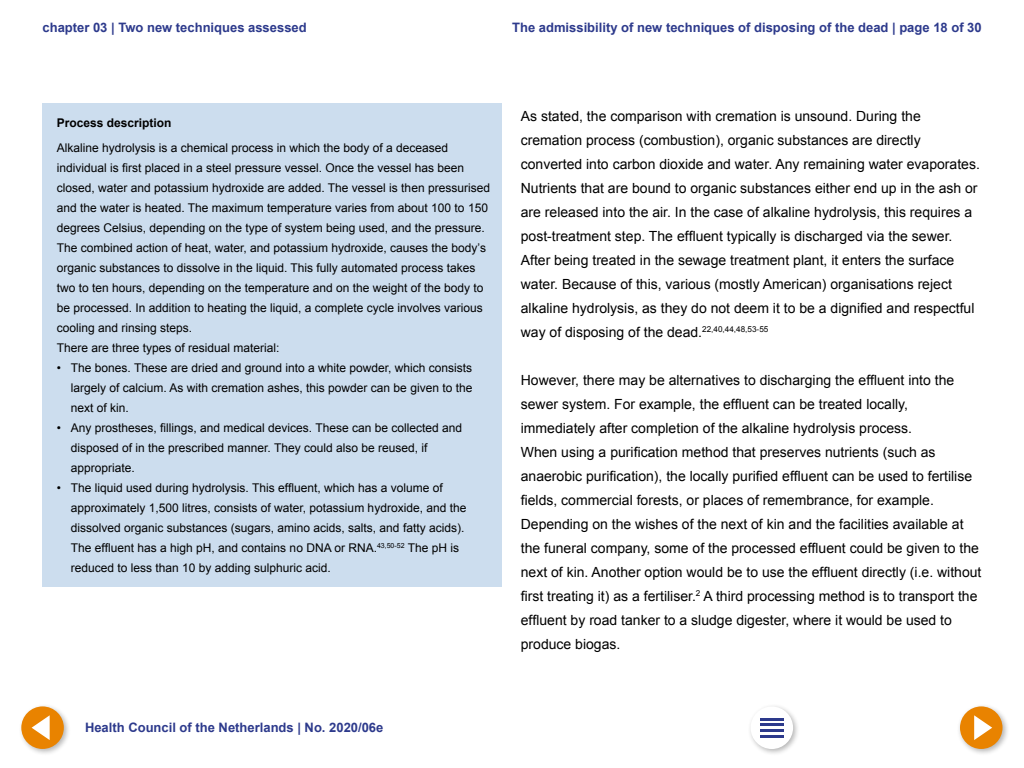
<style>
.page{position:relative;width:1024px;height:768px;background:#fff}
.page>*{position:absolute;margin:0;border:0;box-sizing:border-box;transform-origin:0 0}
.Platte_tekst{font:14px/24px "Arial";color:#000}
.t1{font:700 13px "Arial";color:#2d3a8c}
.Kadertekst{font:12px/20px "Arial";color:#000}
.Kader_Kop{font:700 12px "Arial";color:#000}
</style>
<div class="page">
<div style="left:43px;top:104px;width:459px;height:31px;background:#cde"></div>
<div style="left:43px;top:135px;width:459px;height:452px;background:#cde"></div>
<div style="left:18px;top:703px;width:53px;height:53px;background:#000;opacity:.3"></div>
<div style="left:21px;top:706px;width:43px;height:43px;background:#e98300;border-radius:50%"></div>
<svg style="left:32px;top:715px;width:18px;height:25px"></svg>
<div style="left:747px;top:703px;width:53px;height:53px;background:#000;opacity:.3"></div>
<div style="left:751px;top:707px;width:42px;height:42px;background:#fff;border-radius:50%"></div>
<hr style="left:760px;top:718px;width:24px;height:2px;background:#2d3a8c">
<hr style="left:760px;top:724px;width:24px;height:2px;background:#2d3a8c">
<hr style="left:760px;top:730px;width:24px;height:2px;background:#2d3a8c">
<hr style="left:760px;top:735px;width:24px;height:2px;background:#2d3a8c">
<div style="left:957px;top:703px;width:53px;height:53px;background:#000;opacity:.3"></div>
<div style="left:960px;top:706px;width:43px;height:43px;background:#e98300;border-radius:50%"></div>
<svg style="left:974px;top:715px;width:18px;height:25px"></svg>
<p class="t1" style="left:43px;top:19px;width:266px">chapter 03 | Two new techniques assessed</p>
<p class="t1" style="left:512px;top:19px;width:471px">The admissibility of new techniques of disposing of the dead | page 18 of 30</p>
<h2 class="Kader_Kop" style="left:57px;top:114px;width:116px">Process description</h2>
<p class="Kadertekst" style="left:57px;top:138px;width:435px">Alkaline hydrolysis is a chemical process in which the body of a deceased individual is first placed in a steel pressure vessel. Once the vessel has been closed, water and potassium hydroxide are added. The vessel is then pressurised and the water is heated. The maximum temperature varies from about 100 to 150 degrees Celsius, depending on the type of system being used, and the pressure.</p>
<p class="Kadertekst" style="left:57px;top:238px;width:431px">The combined action of heat, water, and potassium hydroxide, causes the body’s organic substances to dissolve in the liquid. This fully automated process takes two to ten hours, depending on the temperature and on the weight of the body to be processed. In addition to heating the liquid, a complete cycle involves various cooling and rinsing steps.</p>
<p class="Kadertekst" style="left:57px;top:338px;width:224px">There are three types of residual material:</p>
<p class="Kadertekst" style="left:71px;top:358px;width:403px;text-align:justify;text-indent:-14px">• The bones. These are dried and ground into a white powder, which consists largely of calcium. As with cremation ashes, this powder can be given to the next of kin.</p>
<p class="Kadertekst" style="left:71px;top:418px;width:393px;text-indent:-14px">• Any prostheses, fillings, and medical devices. These can be collected and disposed of in the prescribed manner. They could also be reused, if appropriate.</p>
<p class="Kadertekst" style="left:71px;top:478px;width:397px;text-indent:-14px">• The liquid used during hydrolysis. This effluent, which has a volume of approximately 1,500 litres, consists of water, potassium hydroxide, and the dissolved organic substances (sugars, amino acids, salts, and fatty acids).<br>The effluent has a high pH, and contains no DNA or RNA.<sup>43,50-52</sup> The pH is reduced to less than 10 by adding sulphuric acid.</p>
<p class="t1" style="left:85px;top:719px;width:300px">Health Council of the Netherlands | No. 2020/06e</p>
<p class="Platte_tekst" style="left:521px;top:104px;width:461px">As stated, the comparison with cremation is unsound. During the cremation process (combustion), organic substances are directly converted into carbon dioxide and water. Any remaining water evaporates.<br>Nutrients that are bound to organic substances either end up in the ash or are released into the air. In the case of alkaline hydrolysis, this requires a post-treatment step. The effluent typically is discharged via the sewer.<br>After being treated in the sewage treatment plant, it enters the surface water. Because of this, various (mostly American) organisations reject alkaline hydrolysis, as they do not deem it to be a dignified and respectful way of disposing of the dead.<sup>22,40,44,48,53-55</sup></p>
<p class="Platte_tekst" style="left:521px;top:368px;width:462px">However, there may be alternatives to discharging the effluent into the sewer system. For example, the effluent can be treated locally, immediately after completion of the alkaline hydrolysis process.<br>When using a purification method that preserves nutrients (such as anaerobic purification), the locally purified effluent can be used to fertilise fields, commercial forests, or places of remembrance, for example.<br>Depending on the wishes of the next of kin and the facilities available at the funeral company, some of the processed effluent could be given to the next of kin. Another option would be to use the effluent directly (i.e. without first treating it) as a fertiliser.<sup>2</sup> A third processing method is to transport the effluent by road tanker to a sludge digester, where it would be used to produce biogas.</p>
</div>
